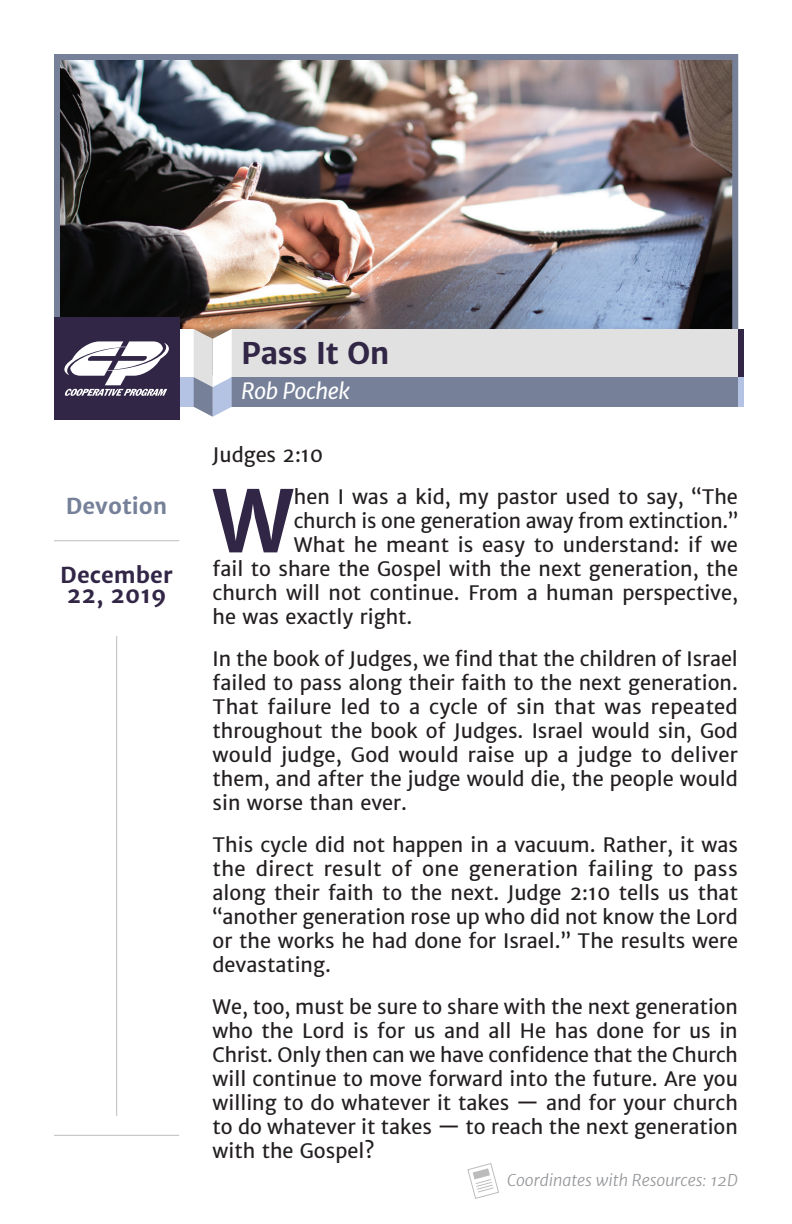
<style>
.page{position:relative;width:792px;height:1224px;background:#fff}
.page>*{position:absolute;margin:0;border:0;box-sizing:border-box;transform-origin:0 0}
.t1{font:700 84.6px "Merriweather Sans";color:#312646}
.t2{font:700 30px "Merriweather Sans";letter-spacing:-.025em;color:#312646}
.t3{font:700 22px/20px "Merriweather Sans";color:#312646}
.t4{font:italic 22px "Merriweather Sans";letter-spacing:-.025em;color:#fff}
.t5{font:700 22px "Merriweather Sans";color:#768199}
.t6{font:20px/24px "Merriweather Sans";color:#231f20;text-align:justify}
.t7{font:italic 300 16px "Merriweather Sans";color:#939598}
</style>
<div class="page">
<img style="left:61px;top:61px;width:670px;height:268px">
<div style="left:54px;top:54px;width:684px;height:321px;border:6px solid #768199"></div>
<div style="left:170px;top:329px;width:24px;height:48px;background:#fff"></div>
<div style="left:170px;top:377px;width:24px;height:30px;background:#b4c3e3"></div>
<div style="left:232px;top:329px;width:506px;height:48px;background:#e0e1e0"></div>
<div style="left:738px;top:329px;width:6px;height:48px;background:#312646"></div>
<div style="left:738px;top:377px;width:6px;height:30px;background:#b4c3e3"></div>
<div style="left:232px;top:377px;width:506px;height:30px;background:#768199"></div>
<svg style="left:194px;top:329px;width:38px;height:88px"></svg>
<hr style="left:54px;top:1135px;width:125px;height:1px;background:#bcbdc0">
<hr style="left:54px;top:540px;width:125px;height:1px;background:#bcbdc0">
<hr style="left:116px;top:636px;width:1px;height:480px;background:#bcbdc0">
<svg style="left:467px;top:1163px;width:32px;height:36px"></svg>
<div style="left:54px;top:318px;width:125px;height:102px;background:#312646"></div>
<svg style="left:64px;top:341px;width:105px;height:55px"></svg>
<p class="t5" style="left:66px;top:491px;width:103px">Devotion</p>
<p class="t3" style="left:60px;top:565px;width:114px">December<br>22, 2019</p>
<h2 class="t2" style="left:241px;top:333px;width:150px">Pass It On</h2>
<p class="t4" style="left:241px;top:376px;width:110px">Rob Pochek</p>
<p class="t6" style="left:213px;top:442px;width:112px">Judges 2:10</p>
<h1 class="t1" style="left:212px;top:466px;width:83px">W</h1>
<p class="t6" style="left:294px;top:484px;width:446px">hen I was a kid, my pastor used to say, “The</p>
<p class="t6" style="left:294px;top:508px;width:446px">church is one generation away from extinction.”</p>
<p class="t6" style="left:294px;top:532px;width:445px">What he meant is easy to understand: if we</p>
<p class="t6" style="left:213px;top:556px;width:527px">fail to share the Gospel with the next generation, the</p>
<p class="t6" style="left:213px;top:580px;width:527px">church will not continue. From a human perspective,</p>
<p class="t6" style="left:213px;top:604px;width:201px">he was exactly right.</p>
<p class="t6" style="left:213px;top:646px;width:527px">In the book of Judges, we find that the children of Israel failed to pass along their faith to the next generation.<br>That failure led to a cycle of sin that was repeated throughout the book of Judges. Israel would sin, God would judge, God would raise up a judge to deliver them, and after the judge would die, the people would sin worse than ever.</p>
<p class="t6" style="left:213px;top:832px;width:527px">This cycle did not happen in a vacuum. Rather, it was the direct result of one generation failing to pass along their faith to the next. Judge 2:10 tells us that “another generation rose up who did not know the Lord or the works he had done for Israel.” The results were devastating.</p>
<p class="t6" style="left:213px;top:994px;width:527px">We, too, must be sure to share with the next generation who the Lord is for us and all He has done for us in Christ. Only then can we have confidence that the Church will continue to move forward into the future. Are you willing to do whatever it takes — and for your church to do whatever it takes — to reach the next generation with the Gospel?</p>
<p class="t7" style="left:507px;top:1169px;width:232px">Coordinates with Resources: 12D</p>
</div>
